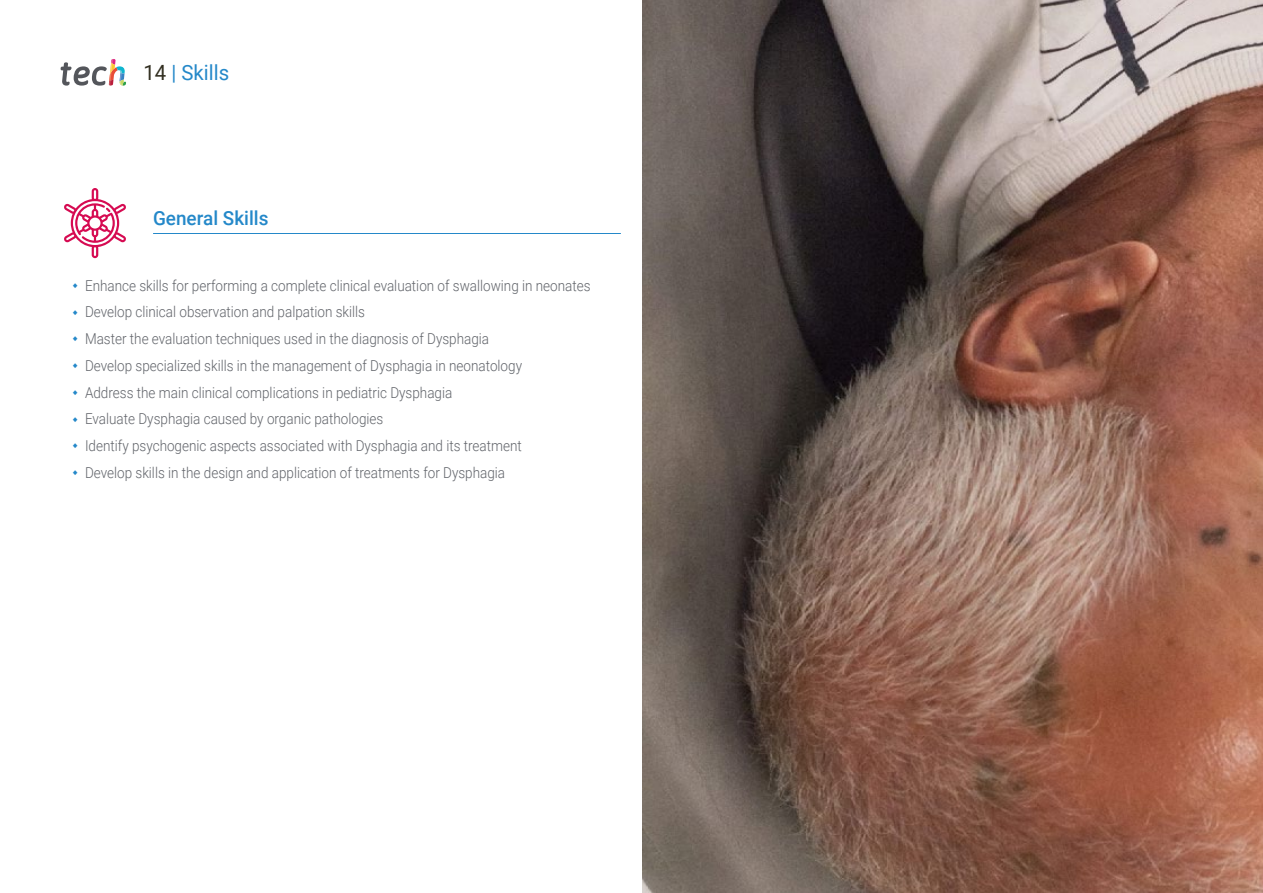
<style>
.page{position:relative;width:1263px;height:893px;background:#fff}
.page>*{position:absolute;margin:0;border:0;box-sizing:border-box;transform-origin:0 0}
.t1{font:21px "Roboto";color:#2488c9}
.t2{font:500 19.5px "Roboto";color:#2488c9}
.t3{font:300 15px/26.7px "Roboto";color:#61646a;scale:.9 1}
.s1{color:#312e20}
</style>
<div class="page">
<hr style="left:153px;top:233px;width:468px;height:1px;background:#2488c9">
<svg style="left:64px;top:188px;width:62px;height:70px"></svg>
<svg style="left:61px;top:59px;width:65px;height:27px"></svg>
<img style="left:642px;top:0;width:621px;height:893px">
<h1 class="t1" style="left:144px;top:57px;width:87px"><span class="s1">14</span> | Skills</h1>
<h2 class="t2" style="left:153px;top:205px;width:117px">General Skills</h2>
<p class="t3" style="left:85px;top:271px;width:563px">Enhance skills for performing a complete clinical evaluation of swallowing in neonates Develop clinical observation and palpation skills<br>Master the evaluation techniques used in the diagnosis of Dysphagia<br>Develop specialized skills in the management of Dysphagia in neonatology<br>Address the main clinical complications in pediatric Dysphagia<br>Evaluate Dysphagia caused by organic pathologies<br>Identify psychogenic aspects associated with Dysphagia and its treatment<br>Develop skills in the design and application of treatments for Dysphagia</p>
</div>
